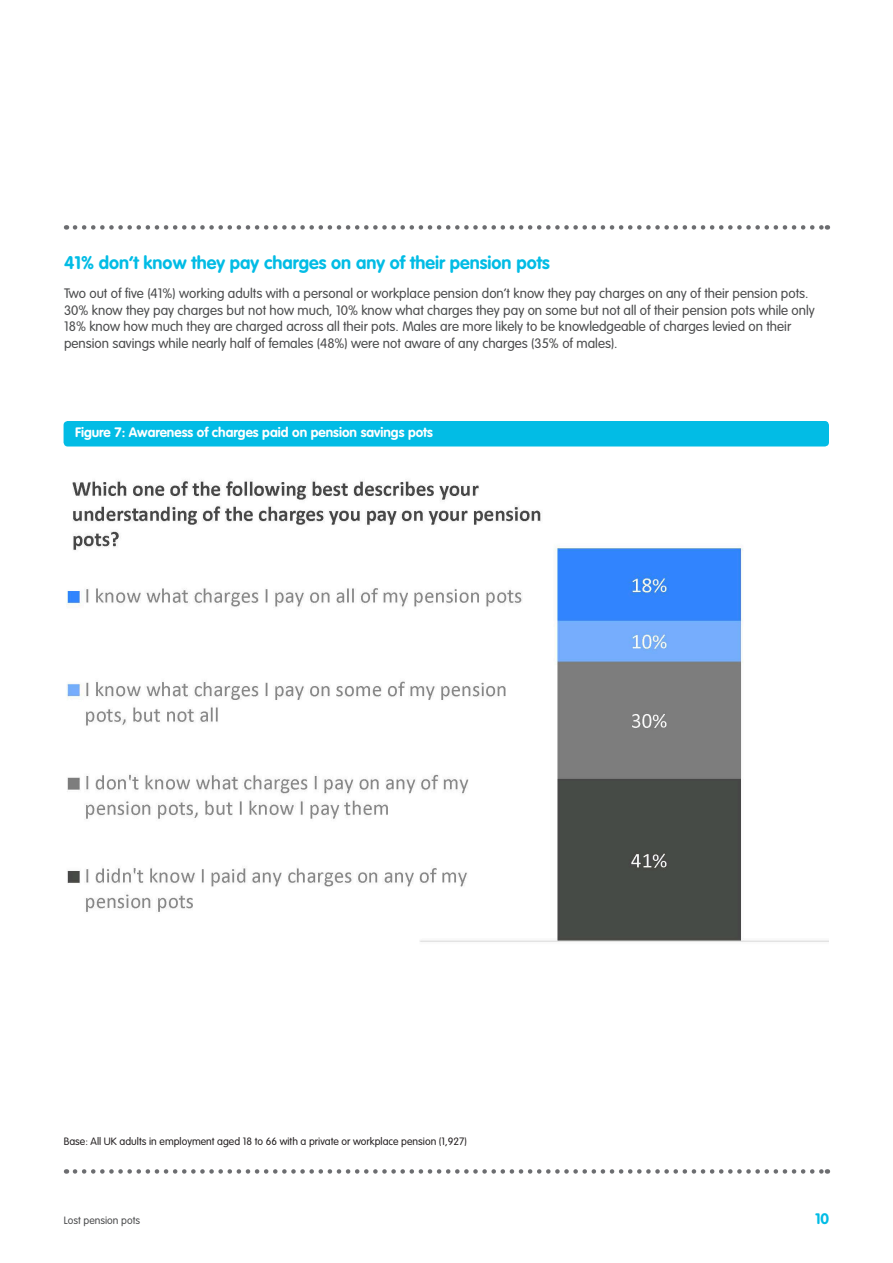
<style>
.page{position:relative;width:893px;height:1263px;background:#fff}
.page>*{position:absolute;margin:0;border:0;box-sizing:border-box;transform-origin:0 0}
._3__Subheading_2_-_1{font:700 18px "VAG Rounded Std";color:#02bce5}
.t1{font:700 15px "VAG Rounded Std";color:#02bce5}
._4__Body_Text_9_11{font:300 13.5px/16.5px "VAG Rounded Std";color:#4b4c4d}
._7__Footer_caption{font:700 13.5px "VAG Rounded Std";color:#fff}
._7__Footer_caption-2{font:300 10.5px "VAG Rounded Std";color:#231f20}
.t2{font:300 10.5px "VAG Rounded Std";color:#4b4c4d}
</style>
<div class="page">
<svg style="left:75px;top:225px;width:753px;height:5px"></svg>
<svg style="left:75px;top:1169px;width:753px;height:5px"></svg>
<div style="left:64px;top:421px;width:765px;height:25px;background:#02bce5;border-radius:4px"></div>
<img style="left:67px;top:480px;width:762px;height:462px">
<p class="_3__Subheading_2_-_1" style="left:64px;top:252px;width:487px">41% don’t know they pay charges on any of their pension pots</p>
<p class="_4__Body_Text_9_11" style="left:64px;top:286px;width:752px">Two out of five (41%) working adults with a personal or workplace pension don’t know they pay charges on any of their pension pots.<br>30% know they pay charges but not how much, 10% know what charges they pay on some but not all of their pension pots while only 18% know how much they are charged across all their pots. Males are more likely to be knowledgeable of charges levied on their pension savings while nearly half of females (48%) were not aware of any charges (35% of males).</p>
<p class="_7__Footer_caption" style="left:75px;top:425px;width:359px">Figure 7: Awareness of charges paid on pension savings pots</p>
<p class="_7__Footer_caption-2" style="left:64px;top:1135px;width:405px">Base: All UK adults in employment aged 18 to 66 with a private or workplace pension (1,927)</p>
<p class="t2" style="left:64px;top:1214px;width:78px">Lost pension pots</p>
<p class="t1" style="left:815px;top:1210px;width:16px">10</p>
</div>
